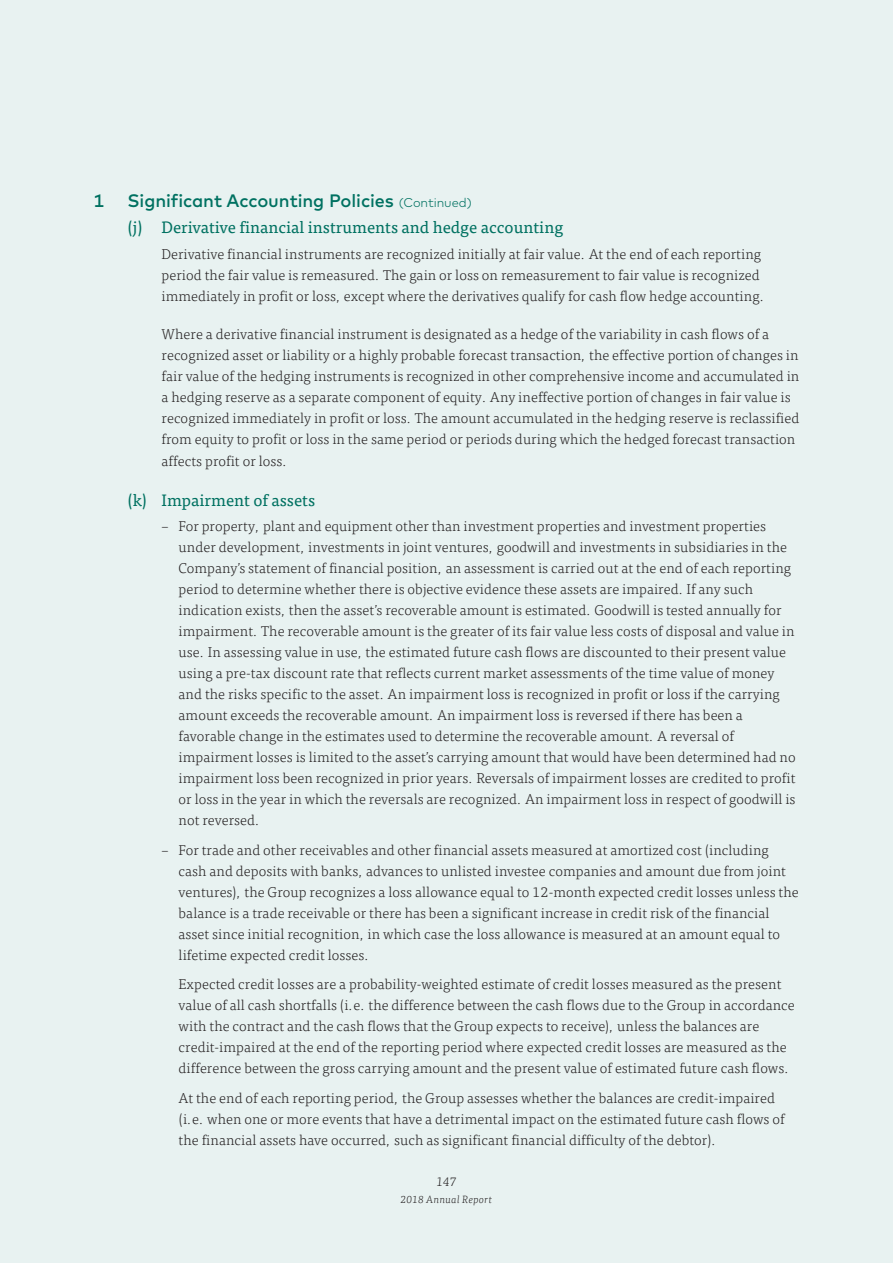
<style>
.page{position:relative;width:893px;height:1263px;background:#e8f2f1}
.page>*{position:absolute;margin:0;border:0;box-sizing:border-box;transform-origin:0 0}
.t1{font:500 18px "Mark OT";letter-spacing:-.005em;color:#007161}
.t2{font:16.5px "Tisa OT";color:#007161}
.t3{font:300 14.25px/21px "Tisa OT";letter-spacing:.005em;color:#231f20}
.t4{font:italic 300 12.75px "Tisa OT";color:#231f20}
.t5{font:italic 300 10.5px "Tisa OT";letter-spacing:.02em;color:#231f20}
.s1{font-weight:300;font-size:12.75px}
</style>
<div class="page">
<p class="t1" style="left:94px;top:189px;width:12px">1</p>
<p class="t1" style="left:128px;top:189px;width:346px">Significant Accounting Policies <span class="s1">(Continued)</span></p>
<p class="t2" style="left:128px;top:218px;width:437px">(j) Derivative financial instruments and hedge accounting</p>
<p class="t3" style="left:162px;top:243px;width:605px">Derivative financial instruments are recognized initially at fair value. At the end of each reporting period the fair value is remeasured. The gain or loss on remeasurement to fair value is recognized immediately in profit or loss, except where the derivatives qualify for cash flow hedge accounting.</p>
<p class="t3" style="left:162px;top:323px;width:639px">Where a derivative financial instrument is designated as a hedge of the variability in cash flows of a recognized asset or liability or a highly probable forecast transaction, the effective portion of changes in fair value of the hedging instruments is recognized in other comprehensive income and accumulated in a hedging reserve as a separate component of equity. Any ineffective portion of changes in fair value is recognized immediately in profit or loss. The amount accumulated in the hedging reserve is reclassified from equity to profit or loss in the same period or periods during which the hedged forecast transaction</p>
<p class="t3" style="left:162px;top:451px;width:127px">affects profit or loss.</p>
<p class="t2" style="left:128px;top:490px;width:189px">(k) Impairment of assets</p>
<p class="t3" style="left:179px;top:516px;width:619px;text-indent:-17px">– For property, plant and equipment other than investment properties and investment properties under development, investments in joint ventures, goodwill and investments in subsidiaries in the Company’s statement of financial position, an assessment is carried out at the end of each reporting period to determine whether there is objective evidence these assets are impaired. If any such indication exists, then the asset’s recoverable amount is estimated. Goodwill is tested annually for impairment. The recoverable amount is the greater of its fair value less costs of disposal and value in use. In assessing value in use, the estimated future cash flows are discounted to their present value using a pre-tax discount rate that reflects current market assessments of the time value of money and the risks specific to the asset. An impairment loss is recognized in profit or loss if the carrying amount exceeds the recoverable amount. An impairment loss is reversed if there has been a favorable change in the estimates used to determine the recoverable amount. A reversal of impairment losses is limited to the asset’s carrying amount that would have been determined had no impairment loss been recognized in prior years. Reversals of impairment losses are credited to profit or loss in the year in which the reversals are recognized. An impairment loss in respect of goodwill is not reversed.</p>
<p class="t3" style="left:179px;top:839px;width:622px;text-indent:-17px">– For trade and other receivables and other financial assets measured at amortized cost (including cash and deposits with banks, advances to unlisted investee companies and amount due from joint ventures), the Group recognizes a loss allowance equal to 12-month expected credit losses unless the balance is a trade receivable or there has been a significant increase in credit risk of the financial asset since initial recognition, in which case the loss allowance is measured at an amount equal to lifetime expected credit losses.</p>
<p class="t3" style="left:179px;top:974px;width:618px">Expected credit losses are a probability-weighted estimate of credit losses measured as the present value of all cash shortfalls (i.e. the difference between the cash flows due to the Group in accordance with the contract and the cash flows that the Group expects to receive), unless the balances are credit-impaired at the end of the reporting period where expected credit losses are measured as the difference between the gross carrying amount and the present value of estimated future cash flows.</p>
<p class="t3" style="left:179px;top:1087px;width:607px">At the end of each reporting period, the Group assesses whether the balances are credit-impaired (i.e. when one or more events that have a detrimental impact on the estimated future cash flows of the financial assets have occurred, such as significant financial difficulty of the debtor).</p>
<p class="t4" style="left:436px;top:1174px;width:22px">147</p>
<p class="t5" style="left:401px;top:1194px;width:93px">2018 Annual Report</p>
</div>
